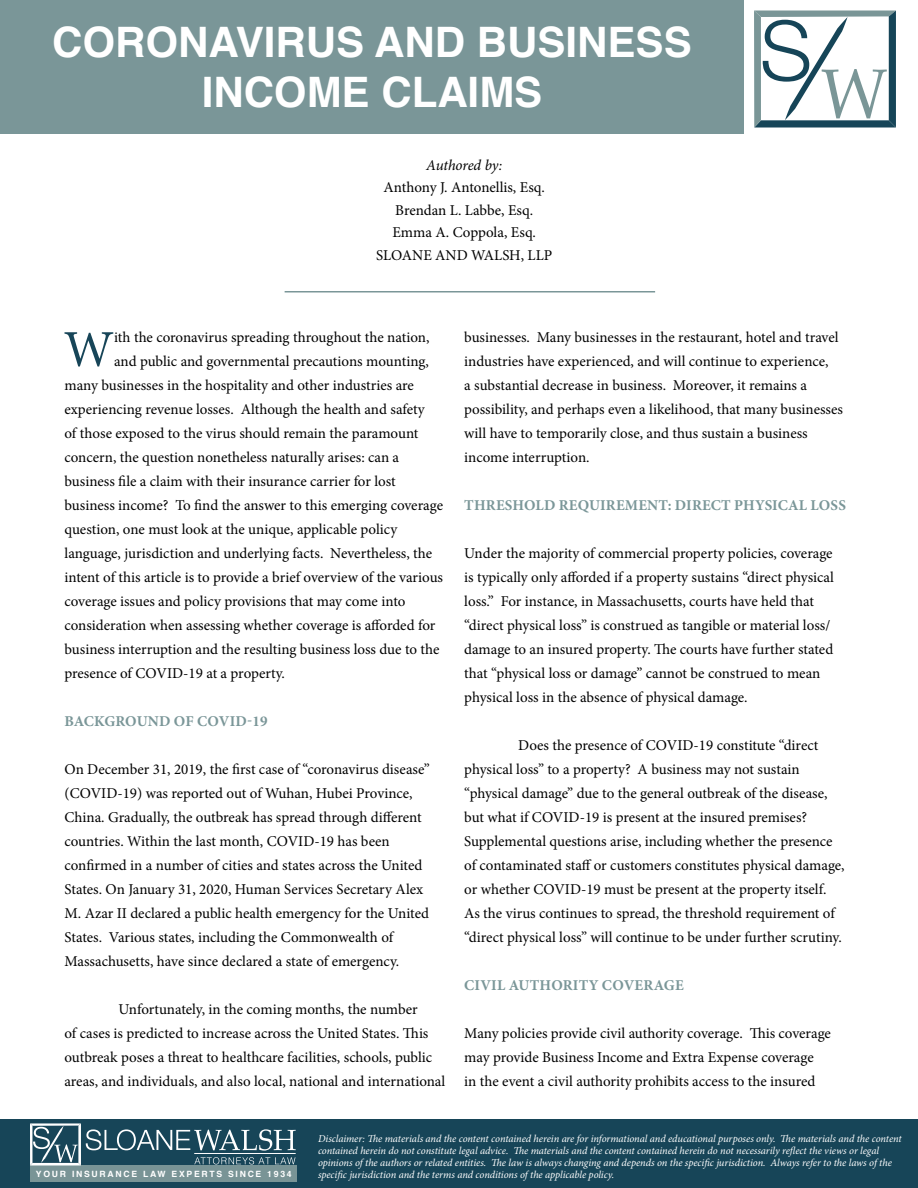
<style>
.page{position:relative;width:918px;height:1188px;background:#fff}
.page>*{position:absolute;margin:0;border:0;box-sizing:border-box;transform-origin:0 0}
.body{font:51.9px "Minion Pro";color:#174558}
.t1{font:700 42px "Helvetica";color:#fff}
.body-2{font:15px/24px "Minion Pro";color:#000}
.headline{font:700 15px "Minion Pro";letter-spacing:.01em;color:#7a9698}
.t2{font:italic 15px "Minion Pro";letter-spacing:-.01em;color:#000}
.t3{font:italic 10.5px/12px "Minion Pro";letter-spacing:-.01em;color:#fff}
.t4{font:700 8.7px "Helvetica";letter-spacing:.2em;color:#fff}
</style>
<div class="page">
<div style="left:0;top:1119px;width:918px;height:69px;background:#174558"></div>
<div style="left:30px;top:1166px;width:267px;height:16px;background:#799496"></div>
<svg style="left:30px;top:1123px;width:266px;height:43px"></svg>
<div style="left:0;top:0;width:744px;height:134px;background:#7a9698"></div>
<hr style="left:285px;top:291px;width:370px;height:1px;background:#7a9698">
<svg style="left:754px;top:11px;width:142px;height:117px"></svg>
<p class="t1" style="left:52px;top:8px;width:641px">CORONAVIRUS AND BUSINESS</p>
<p class="t1" style="left:202px;top:59px;width:342px">INCOME CLAIMS</p>
<p class="t2" style="left:426px;top:155px;width:77px">Authored by:</p>
<p class="body-2" style="left:384px;top:176px;width:163px">Anthony J. Antonellis, Esq.</p>
<p class="body-2" style="left:395px;top:198px;width:139px">Brendan L. Labbe, Esq.</p>
<p class="body-2" style="left:392px;top:221px;width:145px">Emma A. Coppola, Esq.</p>
<p class="body-2" style="left:376px;top:243px;width:177px">SLOANE AND WALSH, LLP</p>
<p class="body" style="left:64px;top:315px;width:52px">W</p>
<p class="body-2" style="left:114px;top:325px;width:317px">ith the coronavirus spreading throughout the nation,</p>
<p class="body-2" style="left:114px;top:349px;width:316px">and public and governmental precautions mounting,</p>
<p class="body-2" style="left:64px;top:373px;width:351px">many businesses in the hospitality and other industries are</p>
<p class="body-2" style="left:64px;top:397px;width:362px">experiencing revenue losses. Although the health and safety</p>
<p class="body-2" style="left:64px;top:421px;width:356px">of those exposed to the virus should remain the paramount</p>
<p class="body-2" style="left:64px;top:445px;width:336px">concern, the question nonetheless naturally arises: can a</p>
<p class="body-2" style="left:64px;top:469px;width:333px">business file a claim with their insurance carrier for lost</p>
<p class="body-2" style="left:64px;top:493px;width:380px">business income? To find the answer to this emerging coverage</p>
<p class="body-2" style="left:64px;top:517px;width:334px">question, one must look at the unique, applicable policy</p>
<p class="body-2" style="left:64px;top:541px;width:369px">language, jurisdiction and underlying facts. Nevertheless, the</p>
<p class="body-2" style="left:64px;top:565px;width:380px">intent of this article is to provide a brief overview of the various</p>
<p class="body-2" style="left:64px;top:589px;width:343px">coverage issues and policy provisions that may come into</p>
<p class="body-2" style="left:64px;top:613px;width:372px">consideration when assessing whether coverage is afforded for</p>
<p class="body-2" style="left:64px;top:637px;width:377px">business interruption and the resulting business loss due to the</p>
<p class="body-2" style="left:64px;top:661px;width:222px">presence of COVID-19 at a property.</p>
<p class="headline" style="left:65px;top:711px;width:204px">BACKGROUND OF COVID-19</p>
<p class="body-2" style="left:64px;top:757px;width:367px">On December 31, 2019, the first case of “coronavirus disease” (COVID-19) was reported out of Wuhan, Hubei Province, China. Gradually, the outbreak has spread through different countries. Within the last month, COVID-19 has been confirmed in a number of cities and states across the United States. On January 31, 2020, Human Services Secretary Alex M. Azar II declared a public health emergency for the United States. Various states, including the Commonwealth of Massachusetts, have since declared a state of emergency.</p>
<p class="body-2" style="left:64px;top:997px;width:382px;text-indent:54px">Unfortunately, in the coming months, the number<br>of cases is predicted to increase across the United States. This outbreak poses a threat to healthcare facilities, schools, public areas, and individuals, and also local, national and international</p>
<p class="body-2" style="left:464px;top:325px;width:380px">businesses. Many businesses in the restaurant, hotel and travel industries have experienced, and will continue to experience,<br>a substantial decrease in business. Moreover, it remains a possibility, and perhaps even a likelihood, that many businesses will have to temporarily close, and thus sustain a business income interruption.</p>
<p class="headline" style="left:464px;top:495px;width:383px">THRESHOLD REQUIREMENT: DIRECT PHYSICAL LOSS</p>
<p class="body-2" style="left:464px;top:541px;width:371px">Under the majority of commercial property policies, coverage is typically only afforded if a property sustains “direct physical loss.” For instance, in Massachusetts, courts have held that “direct physical loss” is construed as tangible or material loss/ damage to an insured property. The courts have further stated that “physical loss or damage” cannot be construed to mean physical loss in the absence of physical damage.</p>
<p class="body-2" style="left:464px;top:733px;width:382px;text-indent:54px">Does the presence of COVID-19 constitute “direct physical loss” to a property? A business may not sustain “physical damage” due to the general outbreak of the disease, but what if COVID-19 is present at the insured premises?<br>Supplemental questions arise, including whether the presence of contaminated staff or customers constitutes physical damage, or whether COVID-19 must be present at the property itself.<br>As the virus continues to spread, the threshold requirement of “direct physical loss” will continue to be under further scrutiny.</p>
<p class="headline" style="left:464px;top:975px;width:221px">CIVIL AUTHORITY COVERAGE</p>
<p class="body-2" style="left:464px;top:1021px;width:368px">Many policies provide civil authority coverage. This coverage may provide Business Income and Extra Expense coverage<br>in the event a civil authority prohibits access to the insured</p>
<p class="t4" style="left:36px;top:1167px;width:257px">YOUR INSURANCE LAW EXPERTS SINCE 1934</p>
<p class="t3" style="left:318px;top:1132px;width:585px">Disclaimer: The materials and the content contained herein are for informational and educational purposes only. The materials and the content contained herein do not constitute legal advice. The materials and the content contained herein do not necessarily reflect the views or legal opinions of the authors or related entities. The law is always changing and depends on the specific jurisdiction. Always refer to the laws of the specific jurisdiction and the terms and conditions of the applicable policy.</p>
</div>
